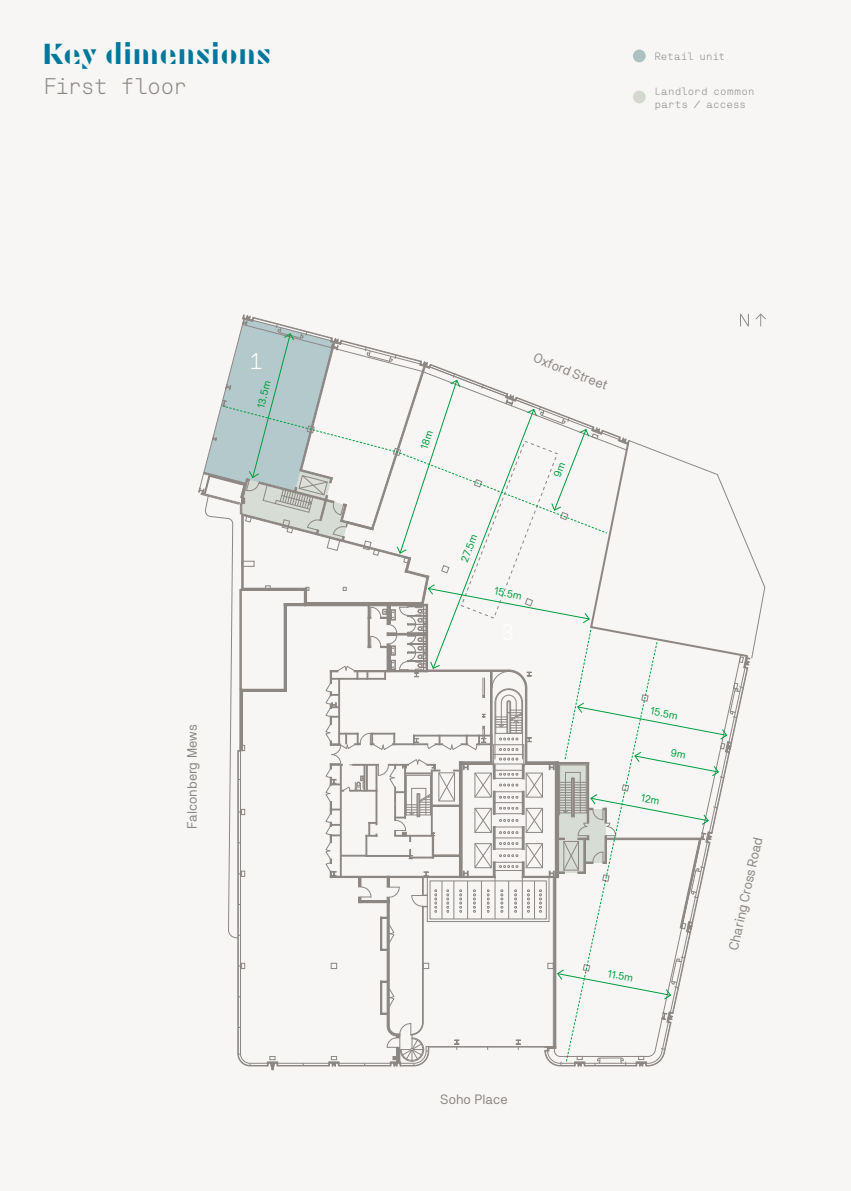
<style>
.page{position:relative;width:851px;height:1191px;background:#fff}
.page>*{position:absolute;margin:0;border:0;box-sizing:border-box;transform-origin:0 0}
.t1{font:700 30px "Cut";letter-spacing:.005em;color:#00789c}
.t2{font:300 22.5px "NB Akademie Mono Std";letter-spacing:-.16em;color:#8d8784}
.t3{font:300 22.5px "NB Akademie Mono Std";color:#fff}
.t4{font:13.5px "NB Akademie Std";color:#8d8784}
.t5{font:300 10.5px/13.5px "NB Akademie Mono Std";letter-spacing:-.115em;color:#8d8784}
.t6{font:10.5px "NB Akademie Std";color:#009e3d}
</style>
<div class="page">
<div style="left:0;top:0;width:850px;height:1191px;background:#f7f6f5"></div>
<div style="left:632px;top:91px;width:13px;height:12px;background:#d5d8d0;border-radius:50%"></div>
<div style="left:632px;top:50px;width:13px;height:12px;background:#adc1c3;border-radius:50%"></div>
<svg style="left:198px;top:314px;width:567px;height:756px"></svg>
<h1 class="t1" style="left:43px;top:37px;width:230px">Key dimensions</h1>
<h2 class="t2" style="left:43px;top:74px;width:148px">First floor</h2>
<h2 class="t3" style="left:248px;top:348px;width:18px">1</h2>
<p class="t6" style="left:254px;top:406px;width:29px;rotate:-75deg">13.5m</p>
<p class="t4" style="left:184px;top:829px;width:106px;rotate:-90deg">Falconberg Mews</p>
<p class="t5" style="left:654px;top:50px;width:73px">Retail unit</p>
<p class="t5" style="left:654px;top:84px;width:103px">Landlord common parts / access</p>
<p class="t4" style="left:536px;top:350px;width:80px;rotate:21deg">Oxford Street</p>
<p class="t6" style="left:458px;top:559px;width:30px;rotate:-69deg">27.5m</p>
<p class="t6" style="left:495px;top:585px;width:29px;rotate:10deg">15.5m</p>
<p class="t4" style="left:440px;top:1091px;width:69px">Soho Place</p>
<p class="t6" style="left:651px;top:705px;width:29px;rotate:10deg">15.5m</p>
<p class="t6" style="left:608px;top:967px;width:27px;rotate:10deg">11.5m</p>
<p class="t4" style="left:725px;top:948px;width:117px;rotate:-77deg">Charing Cross Road</p>
</div>
